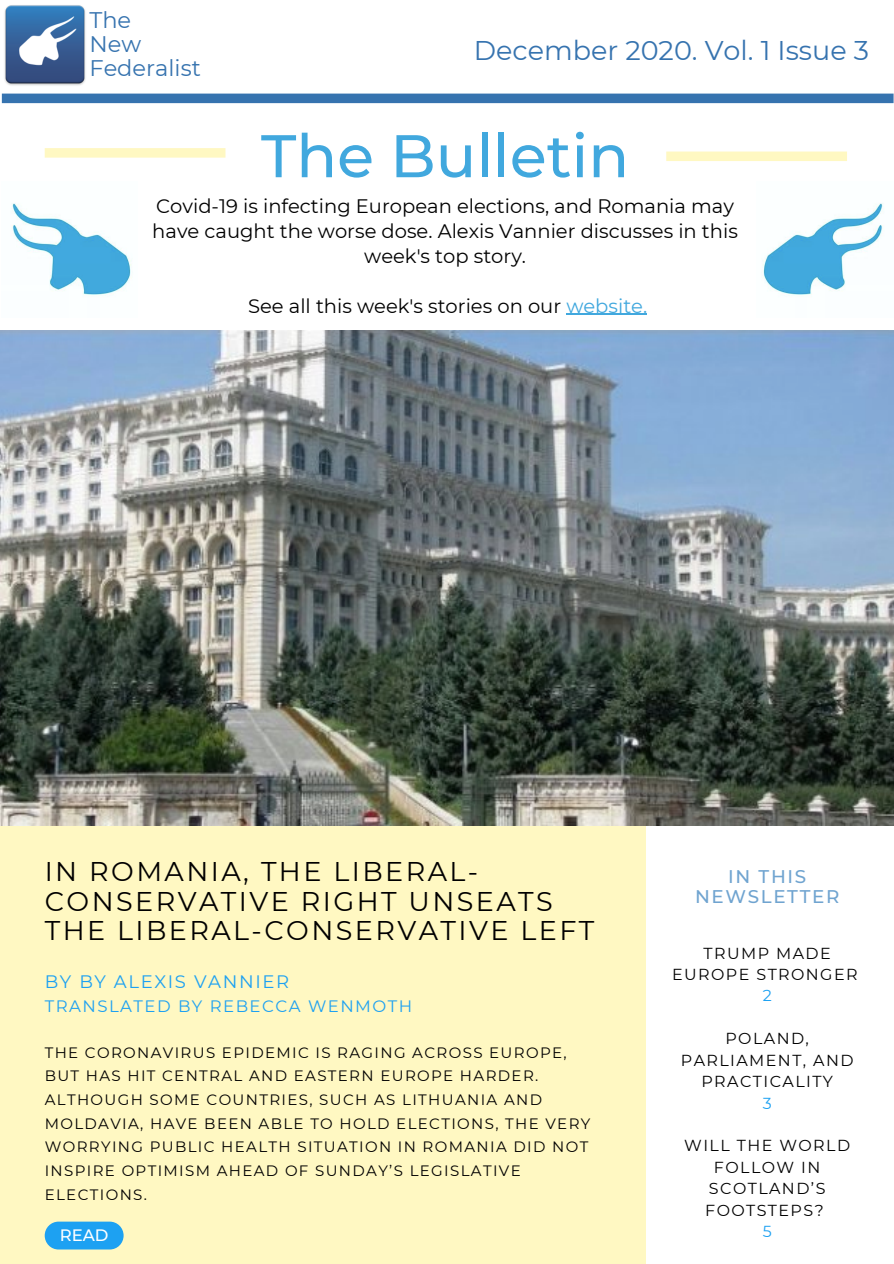
<style>
.page{position:relative;width:894px;height:1264px;background:#fff}
.page>*{position:absolute;margin:0;border:0;box-sizing:border-box;transform-origin:0 0}
.t1{font:500 60px "Montserrat";color:#41a8de}
.t2{font:27px/29.2px "Montserrat";letter-spacing:.09em;color:#000}
.t3{font:27px "Montserrat";color:#3673af}
.t4{font:22.5px "Montserrat";color:#3673af}
.t5{font:19.5px/24.8px "Montserrat";color:#000;text-align:center}
.t6{font:500 18.3px/20.2px "Montserrat";letter-spacing:.09em;color:#70a4d0;text-align:center}
.t7{font:18px "Montserrat";letter-spacing:.09em;color:#1da1f2}
.t8{font:16.5px "Montserrat";letter-spacing:.09em;color:#1da1f2}
.t9{font:500 16.5px "Montserrat";color:#fff}
.t10{font:15.9px/21.5px "Montserrat";letter-spacing:.09em;color:#000;text-align:center}
.t11{font:15.9px "Montserrat";color:#1da1f2}
.t12{font:15px/23.7px "Montserrat";letter-spacing:.09em;color:#000}
.s1{color:#41a8de}
.s2{color:#1da1f2}
</style>
<div class="page">
<div style="left:0;top:694px;width:645px;height:569px;background:#fff8c2"></div>
<img style="left:4px;top:5px;width:82px;height:81px">
<div style="left:2px;top:94px;width:891px;height:9px;background:#3673af"></div>
<img style="left:12px;top:203px;width:120px;height:93px">
<img style="left:762px;top:203px;width:121px;height:93px">
<svg style="left:45px;top:148px;width:180px;height:10px;background:#fff8c4"></svg>
<svg style="left:666px;top:151px;width:180px;height:10px;background:#fff8c5"></svg>
<img style="left:0;top:331px;width:893px;height:494px">
<hr style="left:566px;top:314px;width:81px;height:1px;background:#41a8de">
<div style="left:45px;top:1221px;width:78px;height:28px;background:#1da1f2;border-radius:14px"></div>
<p class="t4" style="left:89px;top:7px;width:43px">The</p>
<p class="t4" style="left:89px;top:30px;width:53px">New</p>
<p class="t4" style="left:89px;top:54px;width:113px">Federalist</p>
<p class="t3" style="left:473px;top:33px;width:396px">December 2020. Vol. 1 Issue 3</p>
<p class="t1" style="left:261px;top:119px;width:369px">The Bulletin</p>
<p class="t5" style="left:152px;top:194px;width:587px">Covid-19 is infecting European elections, and Romania may have caught the worse dose. Alexis Vannier discusses in this week's top story.</p>
<p class="t5" style="left:248px;top:293px;width:400px">See all this week's stories on our <span class="s1">website.</span></p>
<p class="t2" style="left:45px;top:857px;width:551px">IN ROMANIA, THE LIBERAL-<br>CONSERVATIVE RIGHT UNSEATS<br>THE LIBERAL-CONSERVATIVE LEFT</p>
<p class="t7" style="left:45px;top:971px;width:246px">BY BY ALEXIS VANNIER</p>
<p class="t8" style="left:45px;top:996px;width:369px">TRANSLATED BY REBECCA WENMOTH</p>
<p class="t12" style="left:45px;top:1040px;width:547px">THE CORONAVIRUS EPIDEMIC IS RAGING ACROSS EUROPE, BUT HAS HIT CENTRAL AND EASTERN EUROPE HARDER.<br>ALTHOUGH SOME COUNTRIES, SUCH AS LITHUANIA AND MOLDAVIA, HAVE BEEN ABLE TO HOLD ELECTIONS, THE VERY WORRYING PUBLIC HEALTH SITUATION IN ROMANIA DID NOT INSPIRE OPTIMISM AHEAD OF SUNDAY’S LEGISLATIVE ELECTIONS.</p>
<p class="t9" style="left:60px;top:1225px;width:50px">READ</p>
<p class="t6" style="left:695px;top:866px;width:146px">IN THIS<br>NEWSLETTER</p>
<p class="t10" style="left:672px;top:942px;width:187px">TRUMP MADE<br>EUROPE STRONGER<br><span class="s2">2</span></p>
<p class="t10" style="left:680px;top:1027px;width:174px">POLAND,<br>PARLIAMENT, AND<br>PRACTICALITY</p>
<p class="t11" style="left:762px;top:1093px;width:10px">3</p>
<p class="t10" style="left:684px;top:1134px;width:167px">WILL THE WORLD<br>FOLLOW IN<br>SCOTLAND’S<br>FOOTSTEPS?</p>
<p class="t11" style="left:762px;top:1221px;width:10px">5</p>
</div>
